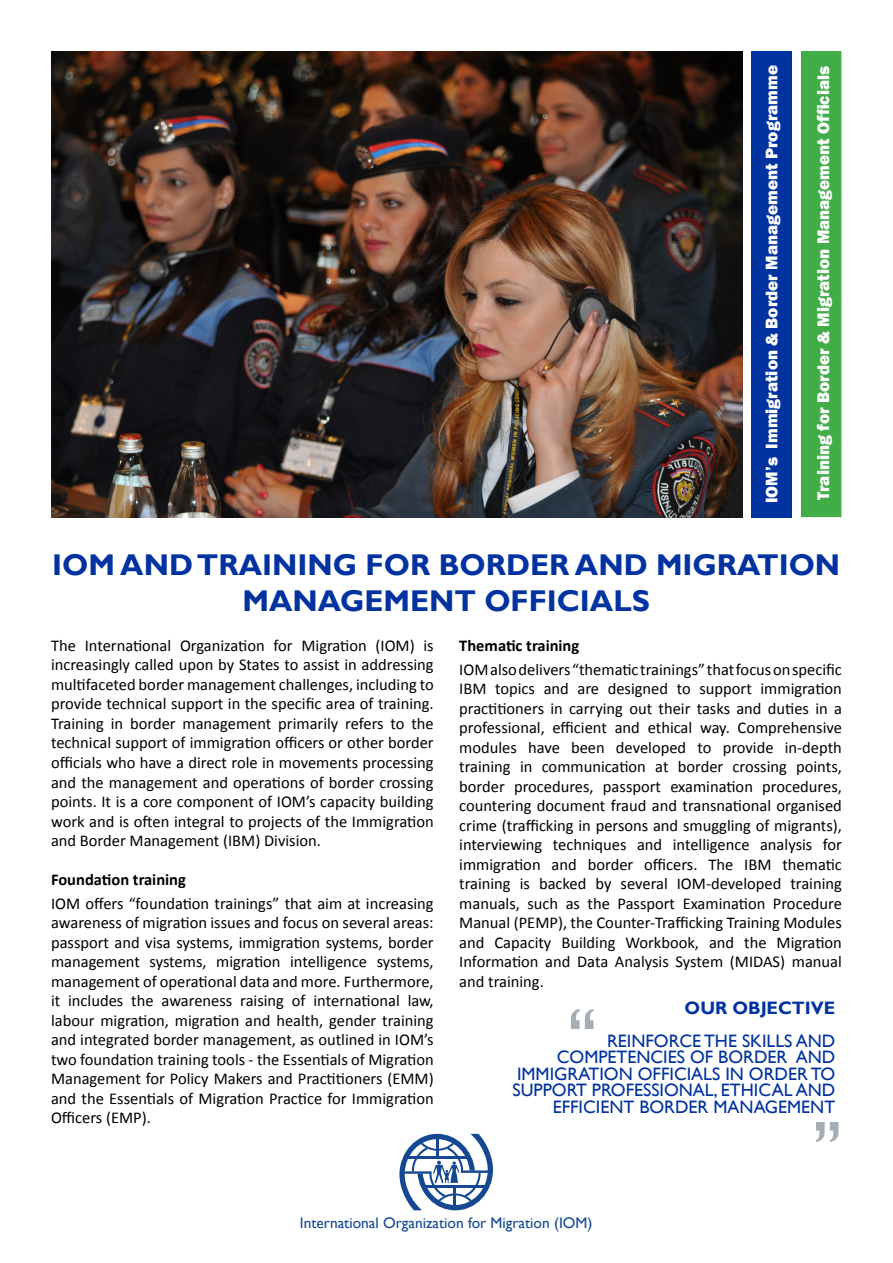
<style>
.page{position:relative;width:893px;height:1263px;background:#fff}
.page>*{position:absolute;margin:0;border:0;box-sizing:border-box;transform-origin:0 0}
.t1{font:72px "Lucida Bright";color:#a4aeb4}
.t2{font:700 30px/36px "Gill Sans";color:#0032a0;text-align:center}
.t3{font:18px/16.5px "Gill Sans";color:#0032a0;text-align:right}
.t4{font:700 18px "Gill Sans";color:#0032a0}
.t5{font:800 17.25px "Franklin Gothic";color:#fff}
.t6{font:16.5px/19.5px "Calibri";color:#000;text-align:justify}
.t7{font:700 16.5px "Calibri";color:#000}
.t8{font:15.3px "Gill Sans";color:#144991}
</style>
<div class="page">
<svg style="left:399px;top:1134px;width:94px;height:76px"></svg>
<div style="left:751px;top:51px;width:41px;height:466px;background:#0032a0"></div>
<div style="left:801px;top:51px;width:40px;height:466px;background:#41ad49"></div>
<img style="left:51px;top:51px;width:691px;height:466px">
<p class="t5" style="left:761px;top:503px;width:439px;rotate:-90deg">IOM’s Immigration &amp; Border Management Programme</p>
<p class="t5" style="left:812px;top:500px;width:435px;rotate:-90deg">Training for Border &amp; Migration Management Officials</p>
<h2 class="t2" style="left:52px;top:548px;width:789px">IOM AND TRAINING FOR BORDER AND MIGRATION<br>MANAGEMENT OFFICIALS</h2>
<p class="t6" style="left:51px;top:636px;width:384px">The International Organization for Migration (IOM) is increasingly called upon by States to assist in addressing multifaceted border management challenges, including to provide technical support in the specific area of training.<br>Training in border management primarily refers to the technical support of immigration officers or other border officials who have a direct role in movements processing and the management and operations of border crossing points. It is a core component of IOM’s capacity building work and is often integral to projects of the Immigration and Border Management (IBM) Division.</p>
<p class="t7" style="left:51px;top:869px;width:136px">Foundation training</p>
<p class="t6" style="left:51px;top:894px;width:384px">IOM offers “foundation trainings” that aim at increasing awareness of migration issues and focus on several areas: passport and visa systems, immigration systems, border management systems, migration intelligence systems, management of operational data and more. Furthermore, it includes the awareness raising of international law, labour migration, migration and health, gender training and integrated border management, as outlined in IOM’s two foundation training tools - the Essentials of Migration Management for Policy Makers and Practitioners (EMM) and the Essentials of Migration Practice for Immigration Officers (EMP).</p>
<p class="t7" style="left:459px;top:635px;width:122px">Thematic training</p>
<p class="t6" style="left:459px;top:660px;width:384px">IOM also delivers “thematic trainings” that focus on specific IBM topics and are designed to support immigration practitioners in carrying out their tasks and duties in a professional, efficient and ethical way. Comprehensive modules have been developed to provide in-depth training in communication at border crossing points, border procedures, passport examination procedures, countering document fraud and transnational organised crime (trafficking in persons and smuggling of migrants), interviewing techniques and intelligence analysis for immigration and border officers. The IBM thematic training is backed by several IOM-developed training manuals, such as the Passport Examination Procedure Manual (PEMP), the Counter-Trafficking Training Modules and Capacity Building Workbook, and the Migration Information and Data Analysis System (MIDAS) manual and training.</p>
<p class="t4" style="left:685px;top:997px;width:152px">OUR OBJECTIVE</p>
<p class="t3" style="left:513px;top:1033px;width:324px">REINFORCE THE SKILLS AND<br>COMPETENCIES OF BORDER AND<br>IMMIGRATION OFFICIALS IN ORDER TO<br>SUPPORT PROFESSIONAL, ETHICAL AND<br>EFFICIENT BORDER MANAGEMENT</p>
<h1 class="t1" style="left:566px;top:998px;width:34px">“</h1>
<h1 class="t1" style="left:811px;top:1111px;width:34px">”</h1>
<p class="t8" style="left:300px;top:1214px;width:294px">International Organization for Migration (IOM)</p>
</div>
